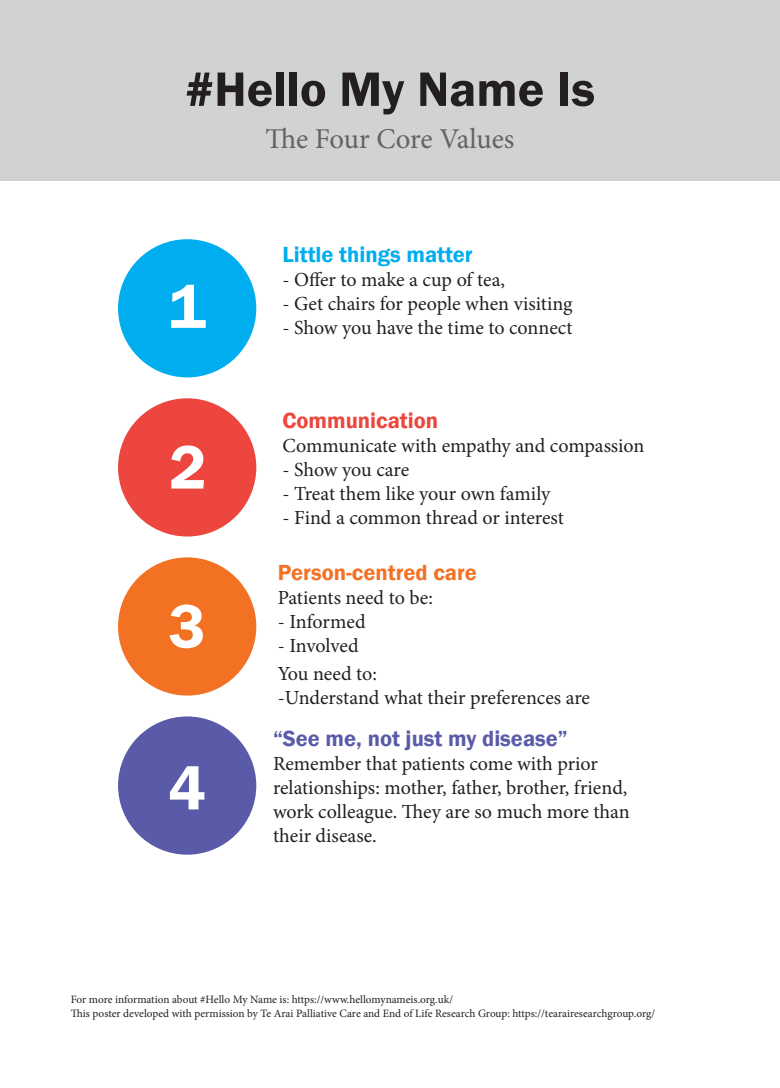
<style>
.page{position:relative;width:780px;height:1088px;background:#fff}
.page>*{position:absolute;margin:0;border:0;box-sizing:border-box;transform-origin:0 0}
.t1{font:600 63.75px "Franklin Gothic";color:#fff}
.t2{font:600 50px "Franklin Gothic";color:#231f20}
.t3{font:28.75px "Minion Pro";letter-spacing:-.01em;color:#636366}
.t4{font:600 22.5px "Franklin Gothic";color:#5a5ba8}
.t5{font:600 22.5px "Franklin Gothic";color:#00aeef}
.t6{font:600 22.5px "Franklin Gothic";color:#f37124}
.t7{font:600 22.5px "Franklin Gothic";color:#ec463d}
.t8{font:20px/24px "Minion Pro";letter-spacing:-.005em;color:#231f20}
.t9{font:11.25px/13.5px "Minion Pro";letter-spacing:-.005em;color:#231f20}
</style>
<div class="page">
<div style="left:0;top:1px;width:780px;height:180px;background:#d1d2d4"></div>
<div style="left:118px;top:239px;width:138px;height:138px;background:#00aeef;border-radius:50%"></div>
<div style="left:118px;top:557px;width:138px;height:138px;background:#f37123;border-radius:50%"></div>
<div style="left:118px;top:398px;width:138px;height:138px;background:#ec463e;border-radius:50%"></div>
<div style="left:118px;top:716px;width:138px;height:139px;background:#5a5ba8;border-radius:50%"></div>
<h2 class="t2" style="left:185px;top:58px;width:411px">#Hello My Name Is</h2>
<h3 class="t3" style="left:265px;top:120px;width:250px">The Four Core Values</h3>
<h1 class="t1" style="left:168px;top:267px;width:39px">1</h1>
<h1 class="t1" style="left:169px;top:428px;width:39px">2</h1>
<h1 class="t1" style="left:168px;top:587px;width:39px">3</h1>
<h1 class="t1" style="left:168px;top:749px;width:39px">4</h1>
<p class="t5" style="left:282px;top:241px;width:192px">Little things matter</p>
<p class="t8" style="left:282px;top:268px;width:224px">- Offer to make a cup of tea,</p>
<p class="t8" style="left:282px;top:292px;width:291px">- Get chairs for people when visiting</p>
<p class="t8" style="left:282px;top:316px;width:292px">- Show you have the time to connect</p>
<p class="t7" style="left:282px;top:407px;width:157px">Communication</p>
<p class="t8" style="left:282px;top:434px;width:363px">Communicate with empathy and compassion</p>
<p class="t8" style="left:282px;top:458px;width:128px">- Show you care</p>
<p class="t8" style="left:282px;top:482px;width:269px">- Treat them like your own family</p>
<p class="t8" style="left:282px;top:506px;width:283px">- Find a common thread or interest</p>
<p class="t6" style="left:278px;top:559px;width:201px">Person-centred care</p>
<p class="t8" style="left:278px;top:586px;width:157px">Patients need to be:</p>
<p class="t8" style="left:278px;top:610px;width:89px">- Informed</p>
<p class="t8" style="left:278px;top:632px;width:101px;line-height:27.8px">- Involved<br>You need to:</p>
<p class="t8" style="left:278px;top:686px;width:314px">-Understand what their preferences are</p>
<p class="t4" style="left:273px;top:725px;width:296px">“See me, not just my disease”</p>
<p class="t8" style="left:273px;top:752px;width:358px">Remember that patients come with prior relationships: mother, father, brother, friend, work colleague. They are so much more than their disease.</p>
<p class="t9" style="left:71px;top:993px;width:585px">For more information about #Hello My Name is: https://www.hellomynameis.org.uk/<br>This poster developed with permission by Te Arai Palliative Care and End of Life Research Group: https://tearairesearchgroup.org/</p>
</div>
